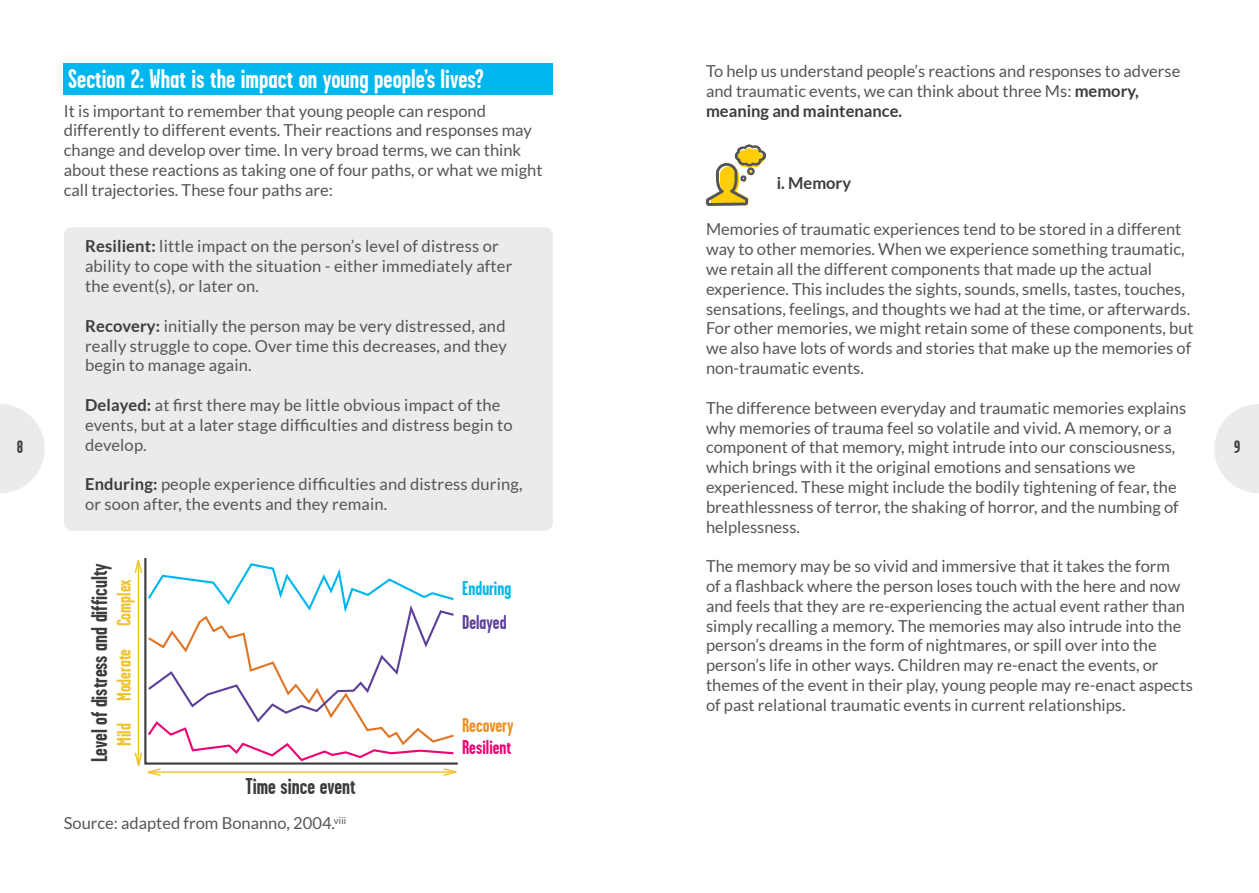
<style>
.page{position:relative;width:1259px;height:893px;background:#fff}
.page>*{position:absolute;margin:0;border:0;box-sizing:border-box;transform-origin:0 0}
.t1{font:700 27px "Garage Gothic";color:#fff}
.t2{font:700 22.8px "Garage Gothic";color:#3c3c3d}
.t3{font:700 19.95px "Garage Gothic";color:#efc231}
.t4{font:700 19.95px "Garage Gothic";color:#ed0372}
.t5{font:700 19.95px "Garage Gothic";color:#00b6ef}
.t6{font:700 19.95px "Garage Gothic";color:#ef9023}
.t7{font:700 19.95px "Garage Gothic";color:#5d409a}
.t8{font:700 18px "Garage Gothic";color:#3c3c3d}
.t9{font:16.5px/19.8px "Lato";color:#545557}
.t10{font:700 16.5px "Lato";color:#3c3c3d}
.s1{font-weight:700;color:#3c3c3d}
</style>
<div class="page">
<svg style="left:0;top:404px;width:45px;height:89px"></svg>
<svg style="left:1214px;top:404px;width:45px;height:89px"></svg>
<div style="left:64px;top:227px;width:489px;height:304px;background:#ebebed;border-radius:9px"></div>
<svg style="left:134px;top:558px;width:324px;height:218px"></svg>
<hr style="left:138px;top:564px;width:1px;height:200px;background:#efc231">
<div style="left:64px;top:64px;width:489px;height:31px;background:#00b6ef"></div>
<svg style="left:706px;top:144px;width:60px;height:62px"></svg>
<h1 class="t1" style="left:68px;top:64px;width:417px">Section 2: What is the impact on young people’s lives?</h1>
<p class="t9" style="left:706px;top:61px;width:476px">To help us understand people’s reactions and responses to adverse and traumatic events, we can think about three Ms: <span class="s1">memory, meaning and maintenance.</span></p>
<p class="t9" style="left:64px;top:101px;width:480px">It is important to remember that young people can respond differently to different events. Their reactions and responses may change and develop over time. In very broad terms, we can think about these reactions as taking one of four paths, or what we might call trajectories. These four paths are:</p>
<p class="t10" style="left:777px;top:173px;width:76px">i. Memory</p>
<p class="t9" style="left:706px;top:219px;width:489px">Memories of traumatic experiences tend to be stored in a different way to other memories. When we experience something traumatic, we retain all the different components that made up the actual experience. This includes the sights, sounds, smells, tastes, touches, sensations, feelings, and thoughts we had at the time, or afterwards.<br>For other memories, we might retain some of these components, but we also have lots of words and stories that make up the memories of non-traumatic events.</p>
<p class="t9" style="left:706px;top:398px;width:482px">The difference between everyday and traumatic memories explains why memories of trauma feel so volatile and vivid. A memory, or a component of that memory, might intrude into our consciousness, which brings with it the original emotions and sensations we experienced. These might include the bodily tightening of fear, the breathlessness of terror, the shaking of horror, and the numbing of helplessness.</p>
<p class="t9" style="left:706px;top:556px;width:488px">The memory may be so vivid and immersive that it takes the form<br>of a flashback where the person loses touch with the here and now and feels that they are re-experiencing the actual event rather than simply recalling a memory. The memories may also intrude into the person’s dreams in the form of nightmares, or spill over into the person’s life in other ways. Children may re-enact the events, or themes of the event in their play, young people may re-enact aspects of past relational traumatic events in current relationships.</p>
<p class="t9" style="left:85px;top:236px;width:429px"><span class="s1">Resilient:</span> little impact on the person’s level of distress or ability to cope with the situation - either immediately after the event(s), or later on.</p>
<p class="t9" style="left:85px;top:316px;width:423px;text-align:justify"><span class="s1">Recovery:</span> initially the person may be very distressed, and really struggle to cope. Over time this decreases, and they begin to manage again.</p>
<p class="t9" style="left:85px;top:395px;width:429px"><span class="s1">Delayed:</span> at first there may be little obvious impact of the events, but at a later stage difficulties and distress begin to develop.</p>
<p class="t9" style="left:85px;top:474px;width:439px"><span class="s1">Enduring:</span> people experience difficulties and distress during, or soon after, the events and they remain.</p>
<p class="t8" style="left:17px;top:437px;width:8px">8</p>
<p class="t8" style="left:1234px;top:437px;width:8px">9</p>
<h2 class="t2" style="left:87px;top:762px;width:200px;rotate:-90deg">Level of distress and difficulty</h2>
<p class="t3" style="left:113px;top:746px;width:168px;rotate:-90deg">Mild Moderate Complex</p>
<p class="t5" style="left:462px;top:577px;width:51px">Enduring</p>
<p class="t7" style="left:462px;top:611px;width:46px">Delayed</p>
<p class="t6" style="left:462px;top:714px;width:53px">Recovery</p>
<p class="t4" style="left:462px;top:736px;width:51px">Resilient</p>
<h2 class="t2" style="left:245px;top:774px;width:112px">Time since event</h2>
<p class="t9" style="left:64px;top:813px;width:284px">Source: adapted from Bonanno, 2004.<sup>viii</sup></p>
</div>
